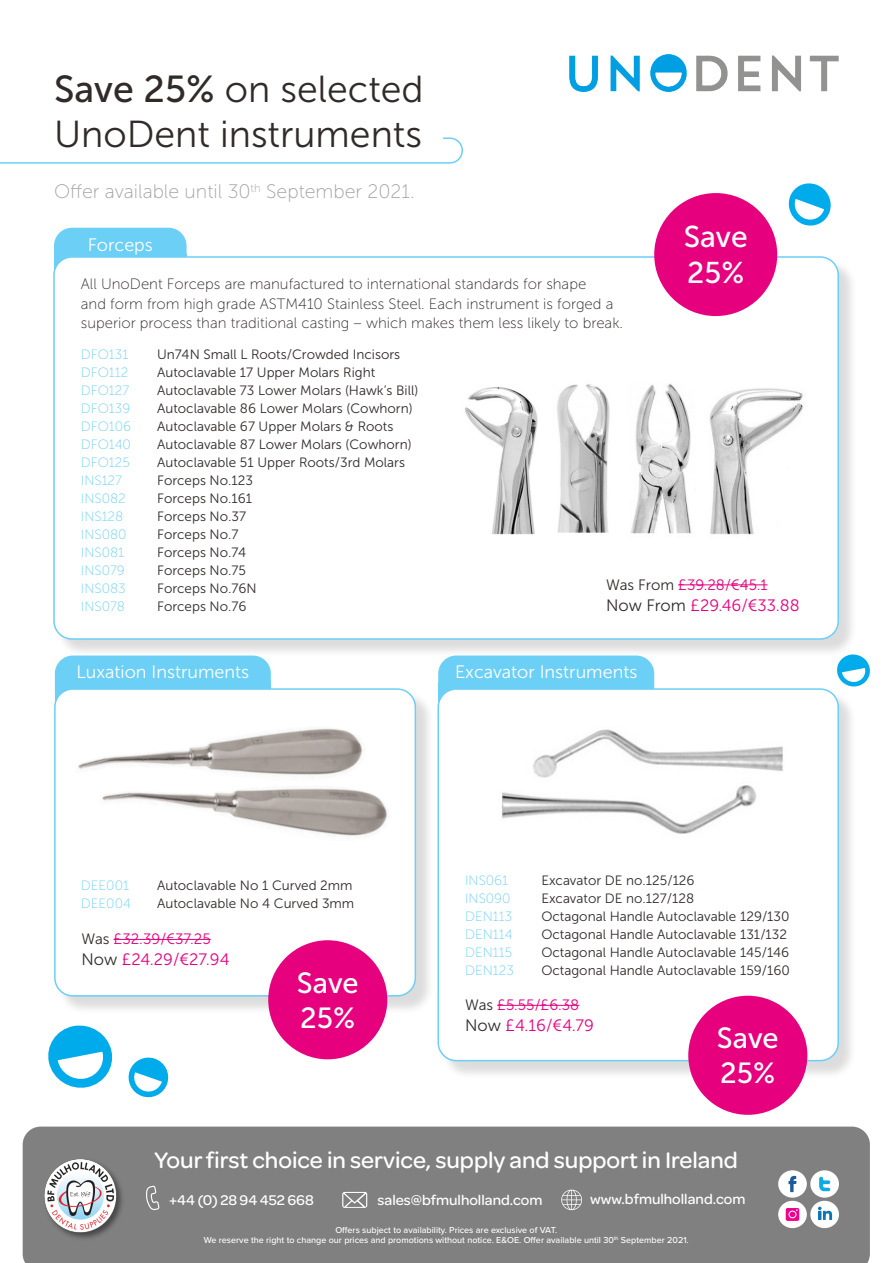
<style>
.page{position:relative;width:893px;height:1263px;background:#fff}
.page>*{position:absolute;margin:0;border:0;box-sizing:border-box;transform-origin:0 0}
.t1{font:37.5px "Museo Sans 300";color:#302a28}
.t2{font:30px "Museo Sans 500";color:#fff}
.t3{font:29.1px "Museo Sans 500";color:#fff}
.t4{font:500 24px "Omnes";color:#fff}
.t5{font:19.5px "Museo Sans 100";color:#a0a1a5}
.t6{font:18px "Museo Sans 300";color:#fff}
.t7{font:16.5px "Museo Sans 300";color:#e6007e}
.t8{font:15px/19.5px "Museo Sans 100";color:#302a28}
.t9{font:500 15px "Omnes";color:#fff}
.t10{font:15px "Museo Sans 300";color:#e6007e}
.t11{font:13.5px "Museo Sans 300";color:#302a28}
.t12{font:13.5px "Museo Sans 100";color:#6bcff6}
.t13{font:500 9px "Proxima Nova";color:#fff}
.s1{font-family:"Museo Sans 500"}
.s2{color:#302a28}
</style>
<div class="page">
<div style="left:438px;top:655px;width:216px;height:54px;background:#6bcff6;border-radius:18px"></div>
<div style="left:438px;top:682px;width:216px;height:27px;background:#6bcff6"></div>
<div style="left:440px;top:690px;width:418px;height:390px;background:#000;opacity:.14"></div>
<div style="left:438px;top:689px;width:400px;height:371px;background:#fff;border-radius:18px"></div>
<div style="left:437px;top:688px;width:402px;height:373px;border:2px solid #6bcff6;border-radius:18px"></div>
<svg style="left:0;top:137px;width:463px;height:27px"></svg>
<div style="left:0;top:108px;width:443px;height:41px;background:#fff"></div>
<div style="left:23px;top:1126px;width:847px;height:137px;background:#808080"></div>
<div style="left:778px;top:1170px;width:29px;height:28px;background:#fff;border-radius:50%"></div>
<svg style="left:788px;top:1175px;width:8px;height:17px"></svg>
<div style="left:810px;top:1170px;width:29px;height:28px;background:#fff;border-radius:50%"></div>
<svg style="left:819px;top:1176px;width:11px;height:15px"></svg>
<div style="left:778px;top:1201px;width:29px;height:27px;background:#fff;border-radius:50%"></div>
<svg style="left:786px;top:1208px;width:13px;height:13px"></svg>
<div style="left:789px;top:1211px;width:7px;height:7px;border:1px solid #fff;border-radius:50%"></div>
<div style="left:810px;top:1201px;width:29px;height:27px;background:#fff;border-radius:50%"></div>
<svg style="left:818px;top:1207px;width:14px;height:13px"></svg>
<svg style="left:342px;top:1192px;width:25px;height:16px"></svg>
<svg style="left:146px;top:1185px;width:14px;height:25px"></svg>
<svg style="left:561px;top:1190px;width:21px;height:20px"></svg>
<img style="left:41px;top:1155px;width:86px;height:88px">
<img style="left:570px;top:54px;width:269px;height:37px">
<div style="left:54px;top:228px;width:133px;height:53px;background:#6bcff6;border-radius:18px"></div>
<div style="left:56px;top:258px;width:801px;height:400px;background:#000;opacity:.14"></div>
<div style="left:54px;top:257px;width:784px;height:382px;background:#fff;border-radius:18px"></div>
<div style="left:53px;top:256px;width:786px;height:384px;border:2px solid #6bcff6;border-radius:18px"></div>
<hr style="left:678px;top:584px;width:90px;height:1px;background:#e6007e">
<div style="left:654px;top:193px;width:123px;height:123px;background:#e6007e;border-radius:50%"></div>
<svg style="left:835px;top:653px;width:35px;height:34px"></svg>
<svg style="left:788px;top:183px;width:43px;height:43px"></svg>
<svg style="left:48px;top:1025px;width:64px;height:63px"></svg>
<svg style="left:128px;top:1057px;width:41px;height:41px"></svg>
<img style="left:465px;top:387px;width:73px;height:148px">
<img style="left:631px;top:383px;width:61px;height:151px">
<img style="left:709px;top:388px;width:94px;height:147px">
<img style="left:557px;top:384px;width:53px;height:149px">
<div style="left:55px;top:655px;width:216px;height:54px;background:#6bcff6;border-radius:18px"></div>
<div style="left:55px;top:682px;width:216px;height:27px;background:#6bcff6"></div>
<div style="left:56px;top:690px;width:379px;height:325px;background:#000;opacity:.14"></div>
<div style="left:55px;top:689px;width:360px;height:307px;background:#fff;border-radius:18px"></div>
<div style="left:54px;top:688px;width:362px;height:308px;border:2px solid #6bcff6;border-radius:18px"></div>
<hr style="left:114px;top:939px;width:97px;height:1px;background:#e6007e">
<hr style="left:497px;top:1005px;width:82px;height:1px;background:#e6007e">
<img style="left:502px;top:729px;width:281px;height:105px">
<img style="left:78px;top:728px;width:285px;height:47px">
<img style="left:102px;top:788px;width:286px;height:48px">
<div style="left:268px;top:940px;width:119px;height:119px;background:#e6007e;border-radius:50%"></div>
<div style="left:688px;top:996px;width:119px;height:119px;background:#e6007e;border-radius:50%"></div>
<p class="t1" style="left:54px;top:69px;width:371px"><span class="s1">Save 25%</span> on selected</p>
<p class="t1" style="left:54px;top:114px;width:370px">UnoDent instruments</p>
<p class="t5" style="left:54px;top:181px;width:362px">Offer available until 30<sup>th</sup> September 2021.</p>
<p class="t6" style="left:88px;top:235px;width:67px">Forceps</p>
<p class="t8" style="left:81px;top:274px;width:544px">All UnoDent Forceps are manufactured to international standards for shape<br>and form from high grade ASTM410 Stainless Steel. Each instrument is forged a superior process than traditional casting – which makes them less likely to break.</p>
<p class="t2" style="left:684px;top:221px;width:65px">Save</p>
<p class="t2" style="left:687px;top:257px;width:58px">25%</p>
<p class="t12" style="left:81px;top:347px;width:49px">DFO131</p>
<p class="t12" style="left:81px;top:365px;width:49px">DFO112</p>
<p class="t12" style="left:81px;top:383px;width:50px">DFO127</p>
<p class="t12" style="left:81px;top:401px;width:51px">DFO139</p>
<p class="t12" style="left:81px;top:419px;width:52px">DFO106</p>
<p class="t12" style="left:81px;top:437px;width:52px">DFO140</p>
<p class="t12" style="left:81px;top:455px;width:50px">DFO125</p>
<p class="t12" style="left:81px;top:473px;width:43px">INS127</p>
<p class="t12" style="left:81px;top:491px;width:46px">INS082</p>
<p class="t12" style="left:81px;top:509px;width:44px">INS128</p>
<p class="t12" style="left:81px;top:527px;width:47px">INS080</p>
<p class="t12" style="left:81px;top:545px;width:45px">INS081</p>
<p class="t12" style="left:81px;top:563px;width:46px">INS079</p>
<p class="t12" style="left:81px;top:581px;width:46px">INS083</p>
<p class="t12" style="left:81px;top:599px;width:46px">INS078</p>
<p class="t11" style="left:157px;top:347px;width:245px">Un74N Small L Roots/Crowded Incisors</p>
<p class="t11" style="left:157px;top:365px;width:220px">Autoclavable 17 Upper Molars Right</p>
<p class="t11" style="left:157px;top:383px;width:263px">Autoclavable 73 Lower Molars (Hawk’s Bill)</p>
<p class="t11" style="left:157px;top:401px;width:257px">Autoclavable 86 Lower Molars (Cowhorn)</p>
<p class="t11" style="left:157px;top:419px;width:238px">Autoclavable 67 Upper Molars &amp; Roots</p>
<p class="t11" style="left:157px;top:437px;width:256px">Autoclavable 87 Lower Molars (Cowhorn)</p>
<p class="t11" style="left:157px;top:455px;width:249px">Autoclavable 51 Upper Roots/3rd Molars</p>
<p class="t11" style="left:157px;top:473px;width:97px">Forceps No.123</p>
<p class="t11" style="left:157px;top:491px;width:97px">Forceps No.161</p>
<p class="t11" style="left:157px;top:509px;width:91px">Forceps No.37</p>
<p class="t11" style="left:157px;top:527px;width:83px">Forceps No.7</p>
<p class="t11" style="left:157px;top:545px;width:90px">Forceps No.74</p>
<p class="t11" style="left:157px;top:563px;width:90px">Forceps No.75</p>
<p class="t11" style="left:157px;top:581px;width:101px">Forceps No.76N</p>
<p class="t11" style="left:157px;top:599px;width:91px">Forceps No.76</p>
<p class="t6" style="left:77px;top:662px;width:174px">Luxation Instruments</p>
<p class="t10" style="left:606px;top:577px;width:163px"><span class="s2">Was From</span> £39.28/€45.1</p>
<p class="t7" style="left:606px;top:596px;width:195px"><span class="s2">Now From</span> £29.46/€33.88</p>
<p class="t6" style="left:455px;top:662px;width:184px">Excavator Instruments</p>
<p class="t11" style="left:157px;top:878px;width:197px">Autoclavable No 1 Curved 2mm</p>
<p class="t11" style="left:157px;top:896px;width:199px">Autoclavable No 4 Curved 3mm</p>
<p class="t10" style="left:81px;top:931px;width:131px"><span class="s2">Was</span> £32.39/€37.25</p>
<p class="t7" style="left:81px;top:951px;width:150px"><span class="s2">Now</span> £24.29/€27.94</p>
<p class="t12" style="left:81px;top:878px;width:50px">DEE001</p>
<p class="t12" style="left:81px;top:896px;width:52px">DEE004</p>
<p class="t3" style="left:297px;top:967px;width:63px">Save</p>
<p class="t3" style="left:300px;top:1002px;width:57px">25%</p>
<p class="t11" style="left:541px;top:873px;width:155px">Excavator DE no.125/126</p>
<p class="t11" style="left:541px;top:891px;width:154px">Excavator DE no.127/128</p>
<p class="t11" style="left:541px;top:909px;width:250px">Octagonal Handle Autoclavable 129/130</p>
<p class="t11" style="left:541px;top:927px;width:247px">Octagonal Handle Autoclavable 131/132</p>
<p class="t11" style="left:541px;top:945px;width:249px">Octagonal Handle Autoclavable 145/146</p>
<p class="t11" style="left:541px;top:963px;width:250px">Octagonal Handle Autoclavable 159/160</p>
<p class="t10" style="left:465px;top:997px;width:116px"><span class="s2">Was</span> £5.55/£6.38</p>
<p class="t7" style="left:465px;top:1017px;width:130px"><span class="s2">Now</span> £4.16/€4.79</p>
<p class="t12" style="left:465px;top:873px;width:45px">INS061</p>
<p class="t12" style="left:465px;top:891px;width:47px">INS090</p>
<p class="t12" style="left:465px;top:909px;width:49px">DEN113</p>
<p class="t12" style="left:465px;top:927px;width:49px">DEN114</p>
<p class="t12" style="left:465px;top:945px;width:49px">DEN115</p>
<p class="t12" style="left:465px;top:963px;width:50px">DEN123</p>
<p class="t3" style="left:717px;top:1022px;width:63px">Save</p>
<p class="t3" style="left:720px;top:1057px;width:57px">25%</p>
<p class="t4" style="left:155px;top:1143px;width:585px">Your first choice in service, supply and support in Ireland</p>
<p class="t9" style="left:169px;top:1190px;width:146px">+44 (0) 28 94 452 668</p>
<p class="t9" style="left:378px;top:1190px;width:166px">sales@bfmulholland.com</p>
<p class="t9" style="left:590px;top:1189px;width:157px">www.bfmulholland.com</p>
<p class="t13" style="left:335px;top:1223px;width:223px">Offers subject to availability. Prices are exclusive of VAT.</p>
<p class="t13" style="left:204px;top:1233px;width:486px">We reserve the right to change our prices and promotions without notice. E&amp;OE. Offer available until 30<sup>th</sup> September 2021.</p>
</div>
